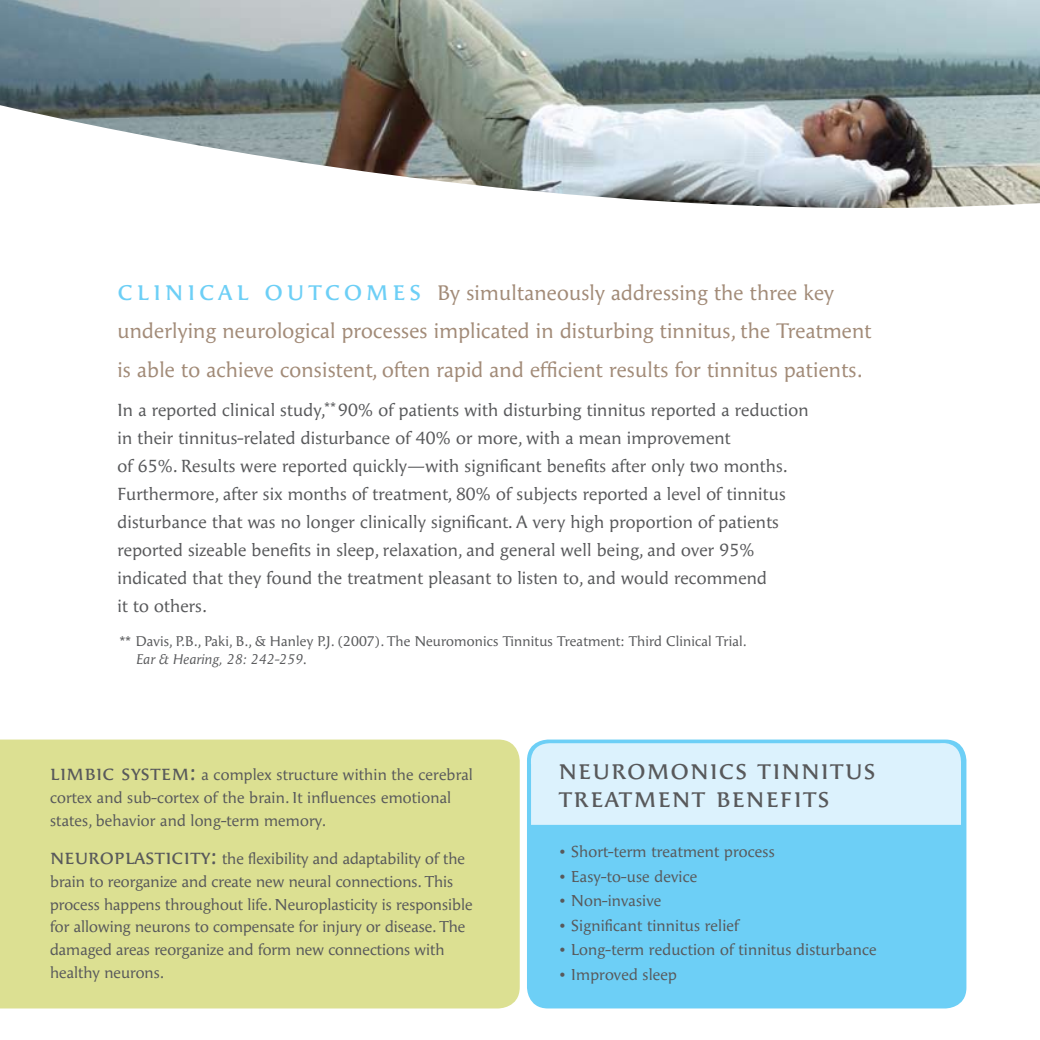
<style>
.page{position:relative;width:1040px;height:1040px;background:#fff}
.page>*{position:absolute;margin:0;border:0;box-sizing:border-box;transform-origin:0 0}
.t1{font:29.75px/28px "Angie Small Caps";letter-spacing:.03em;color:#58595b}
.t2{font:21px/38.5px "Angie";letter-spacing:.01em;color:#a28b78}
.t3{font:17.5px/28px "Angie";letter-spacing:.01em;color:#58595b}
.t4{font:15.75px/22.8px "Angie";color:#58595b}
.t5{font:14px/17.5px "Angie";letter-spacing:.01em;color:#58595b}
.s1{font-family:"Angie Small Caps";font-size:29.75px;color:#6dcff6}
.s2{font-style:italic}
.s3{font-family:"Angie Small Caps";font-size:22.75px}
.s4{font-size:22.75px}
</style>
<div class="page">
<img style="left:0;top:0;width:1040px;height:208px">
<div style="left:0;top:739px;width:519px;height:269px;background:#dce092"></div>
<div style="left:527px;top:739px;width:439px;height:269px;background:#6dcff6;border-radius:21px"></div>
<svg style="left:527px;top:739px;width:434px;height:85px;background:#d6f0fc"></svg>
<p class="t2" style="left:117px;top:274px;width:755px"><span class="s1">clinical outcomes</span> By simultaneously addressing the three key underlying neurological processes implicated in disturbing tinnitus, the Treatment is able to achieve consistent, often rapid and efficient results for tinnitus patients.</p>
<p class="t3" style="left:117px;top:396px;width:692px">In a reported clinical study,<sup>**</sup> 90% of patients with disturbing tinnitus reported a reduction in their tinnitus-related disturbance of 40% or more, with a mean improvement<br>of 65%. Results were reported quickly—with significant benefits after only two months.<br>Furthermore, after six months of treatment, 80% of subjects reported a level of tinnitus disturbance that was no longer clinically significant. A very high proportion of patients reported sizeable benefits in sleep, relaxation, and general well being, and over 95% indicated that they found the treatment pleasant to listen to, and would recommend<br>it to others.</p>
<p class="t5" style="left:136px;top:633px;width:612px;text-indent:-17px">** Davis, P.B., Paki, B., &amp; Hanley P.J. (2007). The Neuromonics Tinnitus Treatment: Third Clinical Trial.<br><span class="s2">Ear &amp; Hearing, 28: 242-259</span>.</p>
<p class="t4" style="left:50px;top:763px;width:424px"><span class="s3">limbic system</span><span class="s4">:</span> a complex structure within the cerebral cortex and sub-cortex of the brain. It influences emotional states, behavior and long-term memory.</p>
<p class="t4" style="left:50px;top:847px;width:424px"><span class="s3">neuroplasticity</span><span class="s4">:</span> the flexibility and adaptability of the brain to reorganize and create new neural connections. This process happens throughout life. Neuroplasticity is responsible for allowing neurons to compensate for injury or disease. The damaged areas reorganize and form new connections with healthy neurons.</p>
<h1 class="t1" style="left:558px;top:756px;width:318px">neuromonics tinnitus treatment benefits</h1>
<p class="t4" style="left:558px;top:840px;width:218px">• Short-term treatment process</p>
<p class="t4" style="left:558px;top:865px;width:140px">• Easy-to-use device</p>
<p class="t4" style="left:558px;top:889px;width:104px">• Non-invasive</p>
<p class="t4" style="left:558px;top:914px;width:182px">• Significant tinnitus relief</p>
<p class="t4" style="left:558px;top:938px;width:320px">• Long-term reduction of tinnitus disturbance</p>
<p class="t4" style="left:558px;top:963px;width:120px">• Improved sleep</p>
</div>
